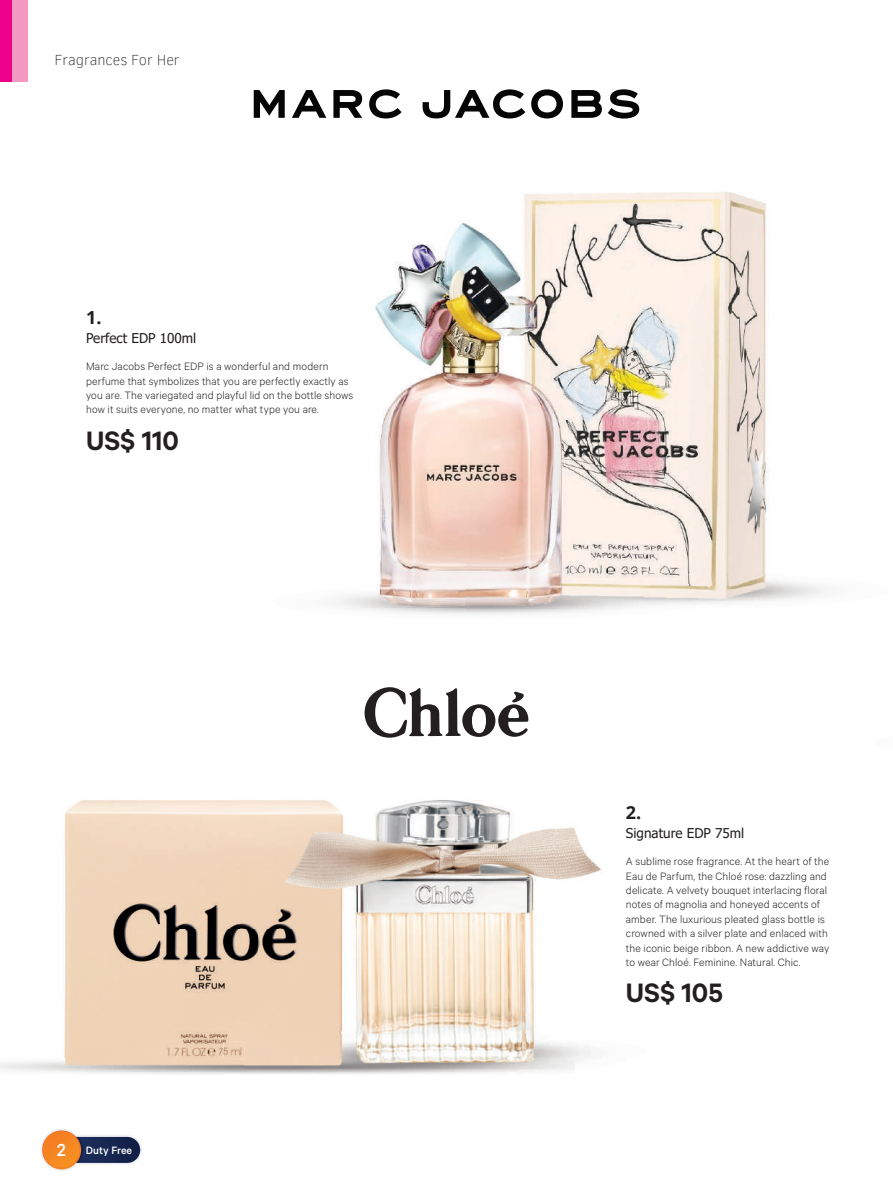
<style>
.page{position:relative;width:893px;height:1191px;background:#fff}
.page>*{position:absolute;margin:0;border:0;box-sizing:border-box;transform-origin:0 0}
.t1{font:600 30px "Calibre";color:#231f20}
.t2{font:700 18px "Open Sans";color:#231f20}
.t3{font:100 15px "Clear Sans";color:#231f20}
.t4{font:13.5px "Tahoma";color:#231f20}
.t5{font:300 12px/14.4px "Calibre";letter-spacing:.01em;color:#231f20}
.t6{font:500 12px "Calibre";letter-spacing:-.005em;color:#fff}
.s1{font-size:19.5px}
</style>
<div class="page">
<svg style="left:40px;top:1129px;width:102px;height:42px"></svg>
<svg style="left:42px;top:1130px;width:39px;height:39px"></svg>
<svg style="left:43px;top:1131px;width:37px;height:37px"></svg>
<div style="left:44px;top:1132px;width:35px;height:35px;background:#f58723;border-radius:18px"></div>
<img style="left:375px;top:192px;width:407px;height:415px">
<img style="left:360px;top:584px;width:323px;height:25px">
<img style="left:466px;top:584px;width:230px;height:24px">
<img style="left:62px;top:737px;width:541px;height:338px">
<img style="left:223px;top:1041px;width:333px;height:34px">
<img style="left:556px;top:1068px;width:47px;height:7px">
<img style="left:244px;top:1058px;width:330px;height:10px">
<svg style="left:254px;top:90px;width:31px;height:28px"></svg>
<svg style="left:292px;top:90px;width:34px;height:28px"></svg>
<svg style="left:333px;top:90px;width:29px;height:28px"></svg>
<svg style="left:369px;top:89px;width:33px;height:29px"></svg>
<svg style="left:423px;top:89px;width:102px;height:29px"></svg>
<svg style="left:531px;top:89px;width:32px;height:29px"></svg>
<svg style="left:571px;top:90px;width:31px;height:28px"></svg>
<svg style="left:608px;top:89px;width:31px;height:30px"></svg>
<svg style="left:365px;top:687px;width:163px;height:50px"></svg>
<div style="left:0;top:0;width:28px;height:82px;background:#f499c2"></div>
<div style="left:0;top:0;width:11px;height:82px;background:#ed028c"></div>
<p class="t3" style="left:54px;top:50px;width:127px">Fragrances For Her</p>
<h2 class="t2" style="left:86px;top:304px;width:17px">1.</h2>
<p class="t4" style="left:86px;top:329px;width:112px">Perfect EDP 100ml</p>
<p class="t5" style="left:86px;top:359px;width:269px">Marc Jacobs Perfect EDP is a wonderful and modern perfume that symbolizes that you are perfectly exactly as you are. The variegated and playful lid on the bottle shows how it suits everyone, no matter what type you are.</p>
<h1 class="t1" style="left:86px;top:422px;width:94px">US$ 110</h1>
<p class="t6" style="left:57px;top:1142px;width:77px"><span class="s1">2</span> Duty Free</p>
<h2 class="t2" style="left:626px;top:799px;width:17px">2.</h2>
<p class="t4" style="left:626px;top:824px;width:120px">Signature EDP 75ml</p>
<p class="t5" style="left:626px;top:853px;width:205px">A sublime rose fragrance. At the heart of the Eau de Parfum, the Chloé rose: dazzling and delicate. A velvety bouquet interlacing floral notes of magnolia and honeyed accents of amber. The luxurious pleated glass bottle is crowned with a silver plate and enlaced with the iconic beige ribbon. A new addictive way to wear Chloé. Feminine. Natural. Chic.</p>
<h1 class="t1" style="left:626px;top:975px;width:98px">US$ 105</h1>
</div>
